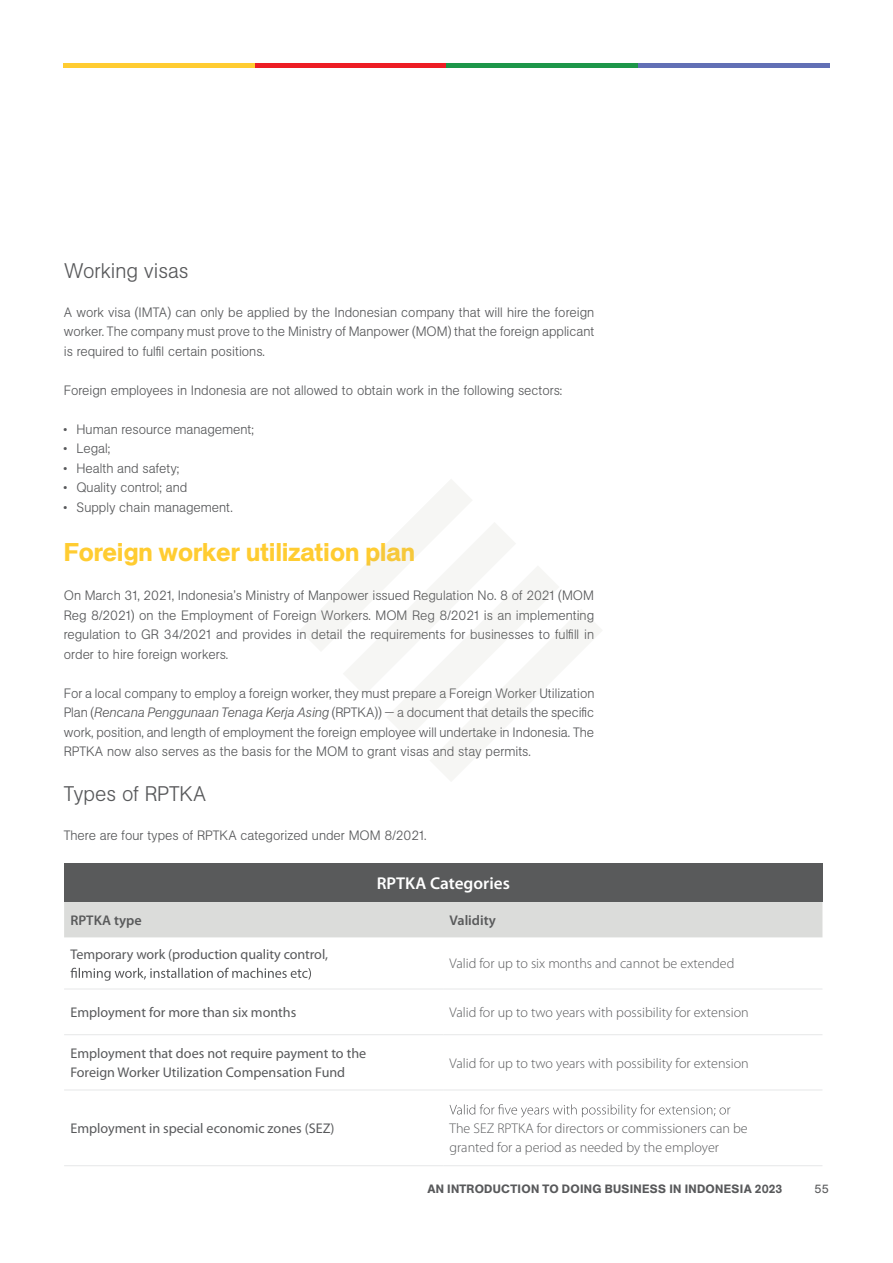
<style>
.page{position:relative;width:893px;height:1263px;background:#fff}
.page>*{position:absolute;margin:0;border:0;box-sizing:border-box;transform-origin:0 0}
.t1{font:500 25.5px "Unlimited Sans";color:#ffcc31}
.t2{font:300 21px "Unlimited Sans";color:#58595b}
.t3{font:600 17.1px "Myriad Pro";color:#fff}
.t4{font:300 14.1px/18.8px "Myriad Pro";color:#58595b}
.t5{font:14.1px/18.8px "Myriad Pro";color:#58595b}
.t6{font:600 14.1px "Myriad Pro";color:#595a5b}
.t7{font:300 13.5px/19.5px "Unlimited Sans";color:#58595b;text-align:justify}
.t8{font:500 12px "Unlimited Sans";letter-spacing:.025em;color:#58595b}
.t9{font:12px "Unlimited Sans";color:#58595b}
.s1{font-style:italic}
</style>
<div class="page">
<hr style="left:64px;top:64px;width:191px;height:4px;background:#ffcc31">
<hr style="left:255px;top:64px;width:191px;height:4px;background:#ed1d24">
<hr style="left:446px;top:64px;width:192px;height:4px;background:#1d9649">
<hr style="left:638px;top:64px;width:191px;height:4px;background:#6270b5">
<div style="left:64px;top:863px;width:758px;height:39px;background:#595a5b"></div>
<div style="left:64px;top:902px;width:758px;height:35px;background:#dbdcda"></div>
<hr style="left:64px;top:1090px;width:379px;height:1px;background:#e6e7e8">
<hr style="left:443px;top:1090px;width:379px;height:1px;background:#e6e7e8">
<hr style="left:64px;top:1165px;width:379px;height:1px;background:#e6e7e8">
<hr style="left:443px;top:1165px;width:379px;height:1px;background:#e6e7e8">
<hr style="left:64px;top:1034px;width:379px;height:1px;background:#e6e7e8">
<hr style="left:443px;top:1034px;width:379px;height:1px;background:#e6e7e8">
<hr style="left:64px;top:989px;width:379px;height:1px;background:#e6e7e8">
<hr style="left:443px;top:989px;width:379px;height:1px;background:#e6e7e8">
<svg style="left:71px;top:968px;width:240px;height:13px"></svg>
<svg style="left:450px;top:1104px;width:280px;height:13px"></svg>
<svg style="left:300px;top:480px;width:302px;height:301px"></svg>
<h2 class="t2" style="left:64px;top:255px;width:126px">Working visas</h2>
<p class="t7" style="left:64px;top:302px;width:532px">A work visa (IMTA) can only be applied by the Indonesian company that will hire the foreign worker. The company must prove to the Ministry of Manpower (MOM) that the foreign applicant is required to fulfil certain positions.</p>
<p class="t7" style="left:64px;top:380px;width:500px">Foreign employees in Indonesia are not allowed to obtain work in the following sectors:</p>
<p class="t7" style="left:64px;top:419px;width:192px">• Human resource management;</p>
<p class="t7" style="left:64px;top:438px;width:48px">• Legal;</p>
<p class="t7" style="left:64px;top:458px;width:117px">• Health and safety;</p>
<p class="t7" style="left:64px;top:477px;width:125px">• Quality control; and</p>
<p class="t7" style="left:64px;top:497px;width:170px">• Supply chain management.</p>
<h1 class="t1" style="left:64px;top:533px;width:353px">Foreign worker utilization plan</h1>
<p class="t7" style="left:64px;top:585px;width:532px">On March 31, 2021, Indonesia’s Ministry of Manpower issued Regulation No. 8 of 2021 (MOM Reg 8/2021) on the Employment of Foreign Workers. MOM Reg 8/2021 is an implementing regulation to GR 34/2021 and provides in detail the requirements for businesses to fulfill in order to hire foreign workers.</p>
<p class="t7" style="left:64px;top:683px;width:532px">For a local company to employ a foreign worker, they must prepare a Foreign Worker Utilization Plan (<span class="s1">Rencana Penggunaan Tenaga Kerja Asing</span> (RPTKA)) — a document that details the specific work, position, and length of employment the foreign employee will undertake in Indonesia. The RPTKA now also serves as the basis for the MOM to grant visas and stay permits.</p>
<h2 class="t2" style="left:64px;top:779px;width:144px">Types of RPTKA</h2>
<p class="t7" style="left:64px;top:825px;width:364px">There are four types of RPTKA categorized under MOM 8/2021.</p>
<p class="t3" style="left:377px;top:872px;width:135px">RPTKA Categories</p>
<p class="t6" style="left:70px;top:911px;width:73px">RPTKA type</p>
<p class="t6" style="left:450px;top:911px;width:48px">Validity</p>
<p class="t5" style="left:70px;top:945px;width:259px">Temporary work (production quality control,</p>
<p class="t4" style="left:450px;top:954px;width:286px">Valid for up to six months and cannot be extended</p>
<p class="t5" style="left:70px;top:1003px;width:227px">Employment for more than six months</p>
<p class="t4" style="left:450px;top:1003px;width:301px">Valid for up to two years with possibility for extension</p>
<p class="t5" style="left:70px;top:1044px;width:297px">Employment that does not require payment to the<br>Foreign Worker Utilization Compensation Fund</p>
<p class="t4" style="left:450px;top:1053px;width:301px">Valid for up to two years with possibility for extension</p>
<p class="t5" style="left:70px;top:1119px;width:266px">Employment in special economic zones (SEZ)</p>
<p class="t4" style="left:450px;top:1119px;width:300px">The SEZ RPTKA for directors or commissioners can be granted for a period as needed by the employer</p>
<p class="t8" style="left:427px;top:1180px;width:357px">AN INTRODUCTION TO DOING BUSINESS IN INDONESIA 2023</p>
<p class="t9" style="left:815px;top:1180px;width:16px">55</p>
</div>
